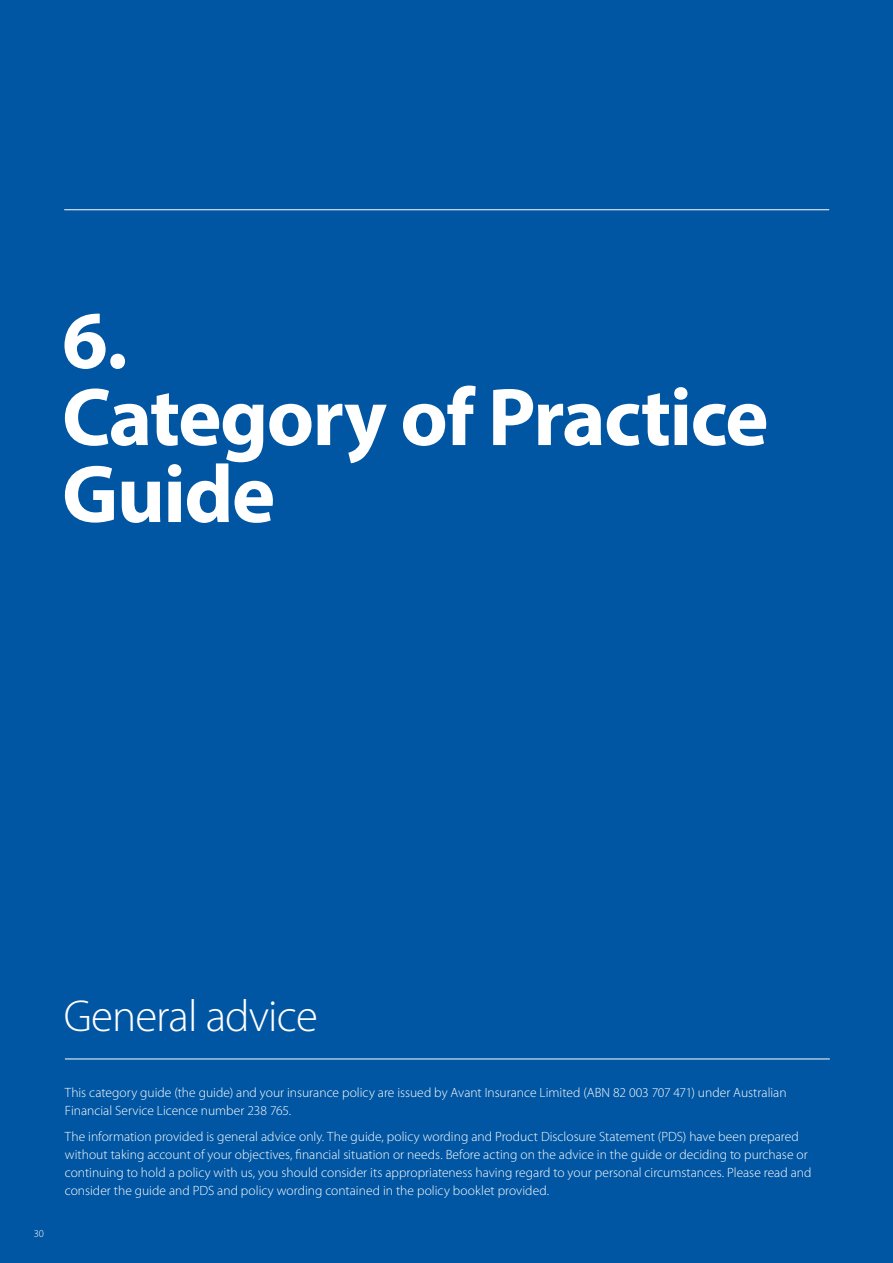
<style>
.page{position:relative;width:893px;height:1263px;background:#0056a2}
.page>*{position:absolute;margin:0;border:0;box-sizing:border-box;transform-origin:0 0}
.t1{font:700 82.5px/76.9px "Myriad Pro";letter-spacing:-.02em;color:#fff}
.t2{font:300 45px "Myriad Pro";letter-spacing:-.02em;color:#fff}
.t3{font:300 13.5px/18px "Myriad Pro";color:#fff}
.t4{font:300 10.5px "Myriad Pro";color:#fff}
</style>
<div class="page">
<hr style="left:64px;top:209px;width:765px;height:1px;background:#fff">
<hr style="left:65px;top:1058px;width:765px;height:1px;background:#fff">
<h1 class="t1" style="left:62px;top:299px;width:708px">6.<br>Category of Practice<br>Guide</h1>
<h2 class="t2" style="left:64px;top:991px;width:256px">General advice</h2>
<p class="t4" style="left:34px;top:1228px;width:12px">30</p>
<p class="t3" style="left:65px;top:1083px;width:723px">This category guide (the guide) and your insurance policy are issued by Avant Insurance Limited (ABN 82 003 707 471) under Australian<br>Financial Service Licence number 238 765.</p>
<p class="t3" style="left:65px;top:1128px;width:748px">The information provided is general advice only. The guide, policy wording and Product Disclosure Statement (PDS) have been prepared without taking account of your objectives, financial situation or needs. Before acting on the advice in the guide or deciding to purchase or continuing to hold a policy with us, you should consider its appropriateness having regard to your personal circumstances. Please read and consider the guide and PDS and policy wording contained in the policy booklet provided.</p>
</div>
